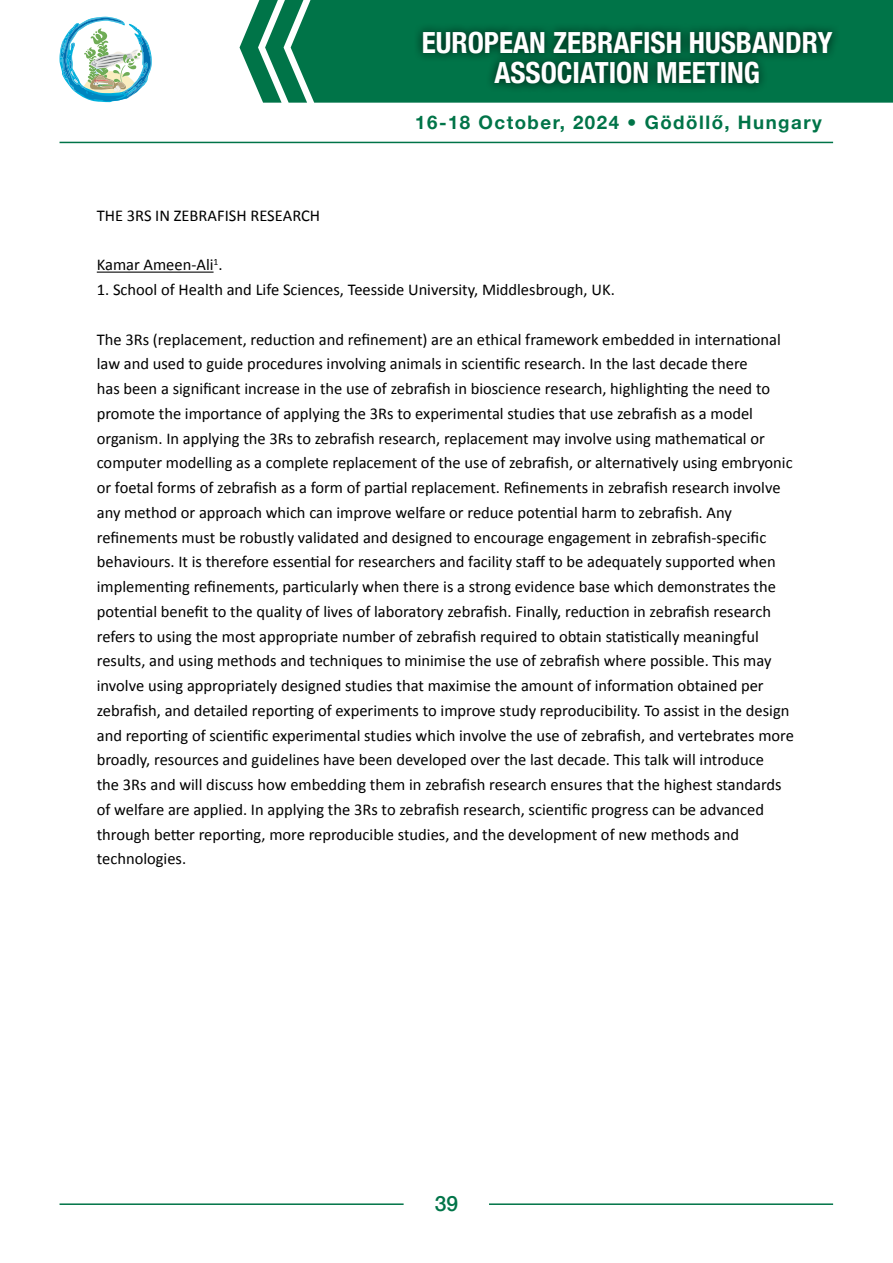
<style>
.page{position:relative;width:893px;height:1263px;background:#fff}
.page>*{position:absolute;margin:0;border:0;box-sizing:border-box;transform-origin:0 0}
.t1{font:700 condensed 29.1px/30.5px "Helvetica Neue";color:#fff;text-align:center}
.t2{font:500 21px "Helvetica Neue";color:#007448}
.t3{font:700 18.6px "Helvetica Neue";letter-spacing:.08em;color:#007448}
.t4{font:16.5px/24.8px "Calibri";color:#000}
</style>
<div class="page">
<hr style="left:489px;top:1203px;width:344px;height:2px;background:#007448">
<hr style="left:60px;top:1203px;width:344px;height:2px;background:#007448">
<hr style="left:97px;top:272px;width:117px;height:1px;background:#000">
<hr style="left:60px;top:142px;width:773px;height:1px;background:#007448">
<svg style="left:240px;top:0;width:653px;height:103px;background:#127e55"></svg>
<div style="left:414px;top:22px;width:427px;height:71px;background:#000;opacity:.75"></div>
<svg style="left:60px;top:17px;width:92px;height:85px"></svg>
<h1 class="t1" style="left:422px;top:25px;width:412px">EUROPEAN ZEBRAFISH HUSBANDRY<br>ASSOCIATION MEETING</h1>
<p class="t3" style="left:415px;top:108px;width:205px">16-18 October, 2024</p>
<p class="t3" style="left:645px;top:108px;width:179px">Gödöllő, Hungary</p>
<p class="t4" style="left:97px;top:203px;width:225px">THE 3RS IN ZEBRAFISH RESEARCH</p>
<p class="t4" style="left:97px;top:252px;width:127px">Kamar Ameen-Ali<sup>1</sup>.</p>
<p class="t4" style="left:97px;top:277px;width:519px">1. School of Health and Life Sciences, Teesside University, Middlesbrough, UK.</p>
<p class="t4" style="left:97px;top:327px;width:699px">The 3Rs (replacement, reduction and refinement) are an ethical framework embedded in international law and used to guide procedures involving animals in scientific research. In the last decade there<br>has been a significant increase in the use of zebrafish in bioscience research, highlighting the need to promote the importance of applying the 3Rs to experimental studies that use zebrafish as a model organism. In applying the 3Rs to zebrafish research, replacement may involve using mathematical or computer modelling as a complete replacement of the use of zebrafish, or alternatively using embryonic or foetal forms of zebrafish as a form of partial replacement. Refinements in zebrafish research involve any method or approach which can improve welfare or reduce potential harm to zebrafish. Any refinements must be robustly validated and designed to encourage engagement in zebrafish-specific behaviours. It is therefore essential for researchers and facility staff to be adequately supported when implementing refinements, particularly when there is a strong evidence base which demonstrates the potential benefit to the quality of lives of laboratory zebrafish. Finally, reduction in zebrafish research refers to using the most appropriate number of zebrafish required to obtain statistically meaningful results, and using methods and techniques to minimise the use of zebrafish where possible. This may involve using appropriately designed studies that maximise the amount of information obtained per zebrafish, and detailed reporting of experiments to improve study reproducibility. To assist in the design and reporting of scientific experimental studies which involve the use of zebrafish, and vertebrates more broadly, resources and guidelines have been developed over the last decade. This talk will introduce<br>the 3Rs and will discuss how embedding them in zebrafish research ensures that the highest standards of welfare are applied. In applying the 3Rs to zebrafish research, scientific progress can be advanced through better reporting, more reproducible studies, and the development of new methods and technologies.</p>
<p class="t2" style="left:435px;top:1186px;width:25px">39</p>
</div>
